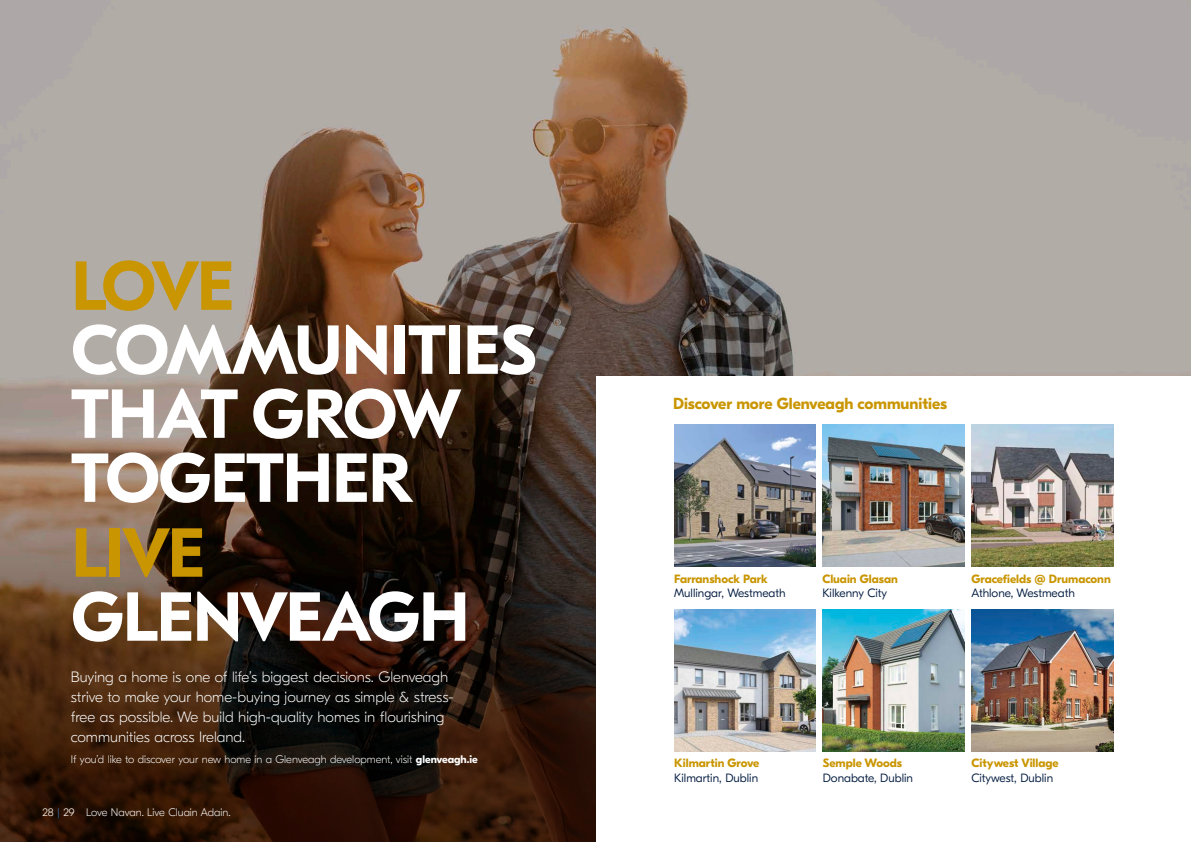
<style>
.page{position:relative;width:1191px;height:842px;background:#fff}
.page>*{position:absolute;margin:0;border:0;box-sizing:border-box;transform-origin:0 0}
.t1{font:700 69.1px/64px "GT Eesti Pro Text";letter-spacing:-.02em;color:#fff}
.t2{font:700 69.1px "GT Eesti Pro Text";letter-spacing:-.04em;color:#c99500}
.t3{font:700 16px "GT Eesti Pro Display";color:#c99500}
.t4{font:100 15px/20px "GT Eesti Pro Display";color:#fff}
.t5{font:300 12px "GT Eesti Pro Display";color:#001a3f}
.t6{font:700 12px "GT Eesti Pro Display";color:#c99500}
.t7{font:100 11px "GT Eesti Pro Display";color:#fff}
.s1{font-weight:700}
.s2{color:#467ec1}
</style>
<div class="page">
<img style="left:0;top:0;width:1191px;height:842px">
<div style="left:596px;top:377px;width:595px;height:465px;background:#fff"></div>
<svg style="left:0;top:404px;width:595px;height:438px;background:#392518"></svg>
<img style="left:971px;top:425px;width:142px;height:142px">
<img style="left:971px;top:610px;width:142px;height:142px">
<img style="left:674px;top:610px;width:142px;height:142px">
<img style="left:674px;top:425px;width:142px;height:142px">
<img style="left:823px;top:610px;width:141px;height:142px">
<img style="left:822px;top:425px;width:142px;height:142px">
<h1 class="t2" style="left:71px;top:248px;width:164px">LOVE</h1>
<h1 class="t1" style="left:71px;top:320px;width:467px">COMMUNITIES<br>THAT GROW<br>TOGETHER</h1>
<h1 class="t2" style="left:71px;top:515px;width:135px">LIVE</h1>
<h1 class="t1" style="left:71px;top:587px;width:400px">GLENVEAGH</h1>
<p class="t4" style="left:71px;top:667px;width:384px">Buying a home is one of life’s biggest decisions. Glenveagh strive to make your home-buying journey as simple &amp; stress&shy;free as possible. We build high-quality homes in flourishing communities across Ireland.</p>
<p class="t7" style="left:71px;top:753px;width:408px">If you’d like to discover your new home in a Glenveagh development, visit <span class="s1">glenveagh.ie</span></p>
<p class="t7" style="left:43px;top:806px;width:189px">28 <span class="s2">|</span> 29 Love Navan. Live Cluain Adain.</p>
<p class="t3" style="left:673px;top:394px;width:275px">Discover more Glenveagh communities</p>
<p class="t6" style="left:674px;top:572px;width:95px">Farranshock Park</p>
<p class="t5" style="left:674px;top:586px;width:113px">Mullingar, Westmeath</p>
<p class="t6" style="left:822px;top:572px;width:77px">Cluain Glasan</p>
<p class="t5" style="left:822px;top:586px;width:66px">Kilkenny City</p>
<p class="t6" style="left:971px;top:572px;width:141px">Gracefields @ Drumaconn</p>
<p class="t5" style="left:971px;top:586px;width:105px">Athlone, Westmeath</p>
<p class="t6" style="left:674px;top:757px;width:87px">Kilmartin Grove</p>
<p class="t5" style="left:674px;top:771px;width:85px">Kilmartin, Dublin</p>
<p class="t6" style="left:823px;top:757px;width:81px">Semple Woods</p>
<p class="t5" style="left:823px;top:771px;width:92px">Donabate, Dublin</p>
<p class="t6" style="left:971px;top:757px;width:89px">Citywest Village</p>
<p class="t5" style="left:971px;top:771px;width:83px">Citywest, Dublin</p>
</div>
